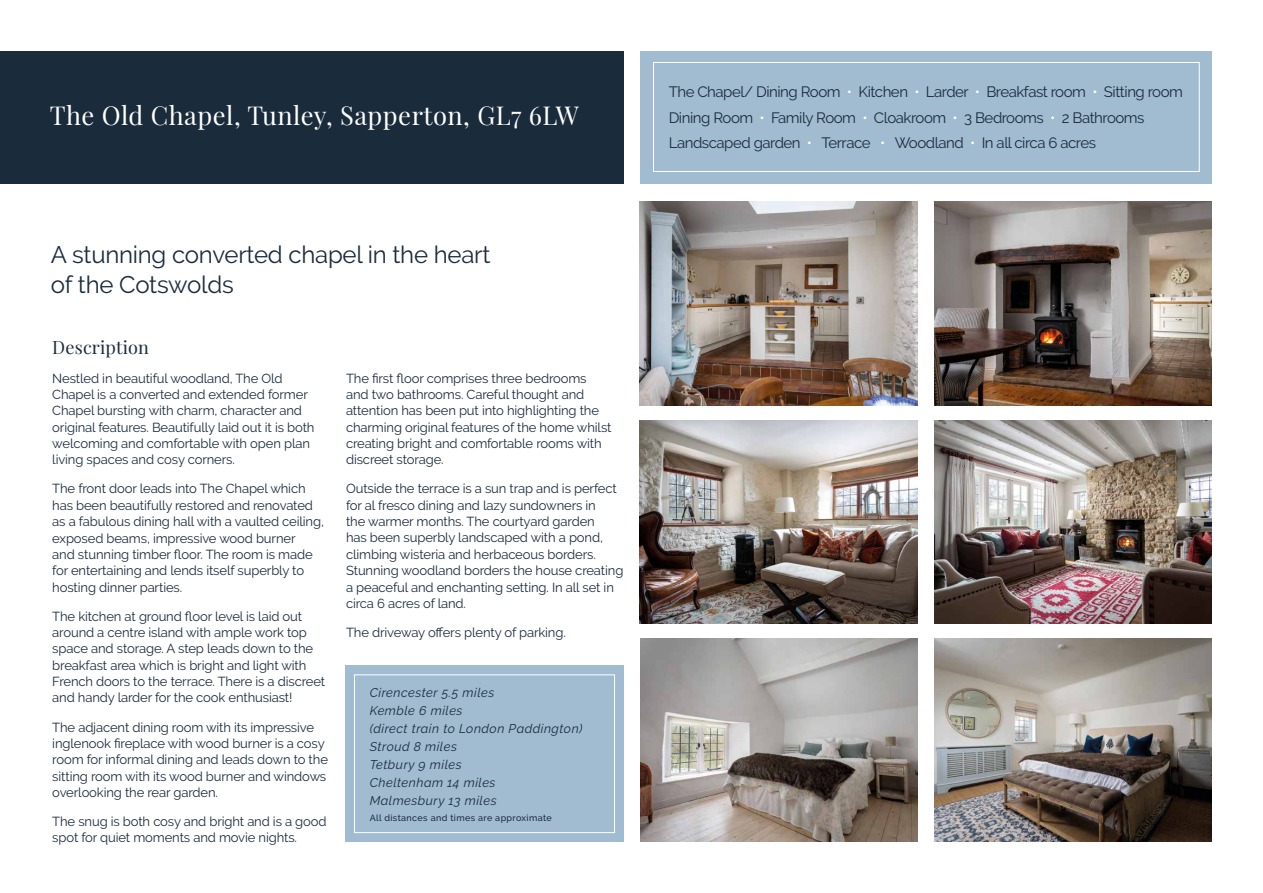
<style>
.page{position:relative;width:1263px;height:893px;background:#fff}
.page>*{position:absolute;margin:0;border:0;box-sizing:border-box;transform-origin:0 0}
.t1{font:25.5px "Playfair Display";letter-spacing:.02em;color:#fff}
.t2{font:24px/30px "Raleway";letter-spacing:-.01em;color:#1a2b3c}
.t3{font:18px "Playfair Display";letter-spacing:.01em;color:#1a2b3c}
.t4{font:15px/25.5px "Raleway";letter-spacing:-.03em;color:#1a2b3c}
.t5{font:13.05px/16.4px "Raleway";letter-spacing:-.01em;color:#1a2b3c}
.t6{font:italic 12.6px/18px "Raleway";letter-spacing:.04em;color:#1a2b3c}
.t7{font:500 9px "Raleway";letter-spacing:.04em;color:#1a2b3c}
.s1{color:#fff}
</style>
<div class="page">
<div style="left:0;top:51px;width:623px;height:133px;background:#1a2b3c"></div>
<div style="left:640px;top:51px;width:572px;height:133px;background:#a1bbd0"></div>
<img style="left:640px;top:420px;width:277px;height:204px">
<img style="left:640px;top:202px;width:277px;height:203px">
<img style="left:934px;top:202px;width:278px;height:203px">
<img style="left:934px;top:420px;width:278px;height:204px">
<img style="left:640px;top:638px;width:277px;height:204px">
<img style="left:934px;top:638px;width:278px;height:204px">
<div style="left:653px;top:62px;width:546px;height:110px;border:1px solid #fff"></div>
<div style="left:345px;top:665px;width:278px;height:177px;background:#a1bbd0"></div>
<div style="left:354px;top:674px;width:261px;height:159px;border:1px solid #fff"></div>
<h1 class="t1" style="left:50px;top:96px;width:530px">The Old Chapel, Tunley, Sapperton, GL7 6LW</h1>
<h2 class="t2" style="left:51px;top:239px;width:441px">A stunning converted chapel in the heart of the Cotswolds</h2>
<h3 class="t3" style="left:52px;top:333px;width:98px">Description</h3>
<p class="t5" style="left:52px;top:370px;width:264px">Nestled in beautiful woodland, The Old Chapel is a converted and extended former Chapel bursting with charm, character and original features. Beautifully laid out it is both welcoming and comfortable with open plan living spaces and cosy corners.</p>
<p class="t5" style="left:52px;top:481px;width:273px">The front door leads into The Chapel which has been beautifully restored and renovated as a fabulous dining hall with a vaulted ceiling, exposed beams, impressive wood burner<br>and stunning timber floor. The room is made for entertaining and lends itself superbly to hosting dinner parties.</p>
<p class="t5" style="left:52px;top:608px;width:274px">The kitchen at ground floor level is laid out around a centre island with ample work top space and storage. A step leads down to the breakfast area which is bright and light with French doors to the terrace. There is a discreet and handy larder for the cook enthusiast!</p>
<p class="t5" style="left:52px;top:719px;width:277px">The adjacent dining room with its impressive inglenook fireplace with wood burner is a cosy room for informal dining and leads down to the sitting room with its wood burner and windows overlooking the rear garden.</p>
<p class="t5" style="left:52px;top:813px;width:276px">The snug is both cosy and bright and is a good spot for quiet moments and movie nights.</p>
<p class="t5" style="left:346px;top:370px;width:267px">The first floor comprises three bedrooms and two bathrooms. Careful thought and attention has been put into highlighting the charming original features of the home whilst creating bright and comfortable rooms with discreet storage.</p>
<p class="t5" style="left:346px;top:481px;width:279px">Outside the terrace is a sun trap and is perfect for al fresco dining and lazy sundowners in<br>the warmer months. The courtyard garden<br>has been superbly landscaped with a pond, climbing wisteria and herbaceous borders.<br>Stunning woodland borders the house creating a peaceful and enchanting setting. In all set in circa 6 acres of land.</p>
<p class="t5" style="left:346px;top:624px;width:221px">The driveway offers plenty of parking.</p>
<p class="t6" style="left:370px;top:683px;width:214px">Cirencester 5.5 miles<br>Kemble 6 miles<br>(direct train to London Paddington)<br>Stroud 8 miles<br>Tetbury 9 miles<br>Cheltenham 14 miles<br>Malmesbury 13 miles</p>
<p class="t7" style="left:370px;top:813px;width:184px">All distances and times are approximate</p>
<p class="t4" style="left:669px;top:79px;width:516px">The Chapel/ Dining Room <span class="s1">•</span> Kitchen <span class="s1">•</span> Larder <span class="s1">•</span> Breakfast room <span class="s1">•</span> Sitting room<br>Dining Room <span class="s1">•</span> Family Room <span class="s1">•</span> Cloakroom <span class="s1">•</span> 3 Bedrooms <span class="s1">•</span> 2 Bathrooms<br>Landscaped garden <span class="s1">•</span> Terrace <span class="s1">•</span> Woodland <span class="s1">•</span> In all circa 6 acres</p>
</div>
